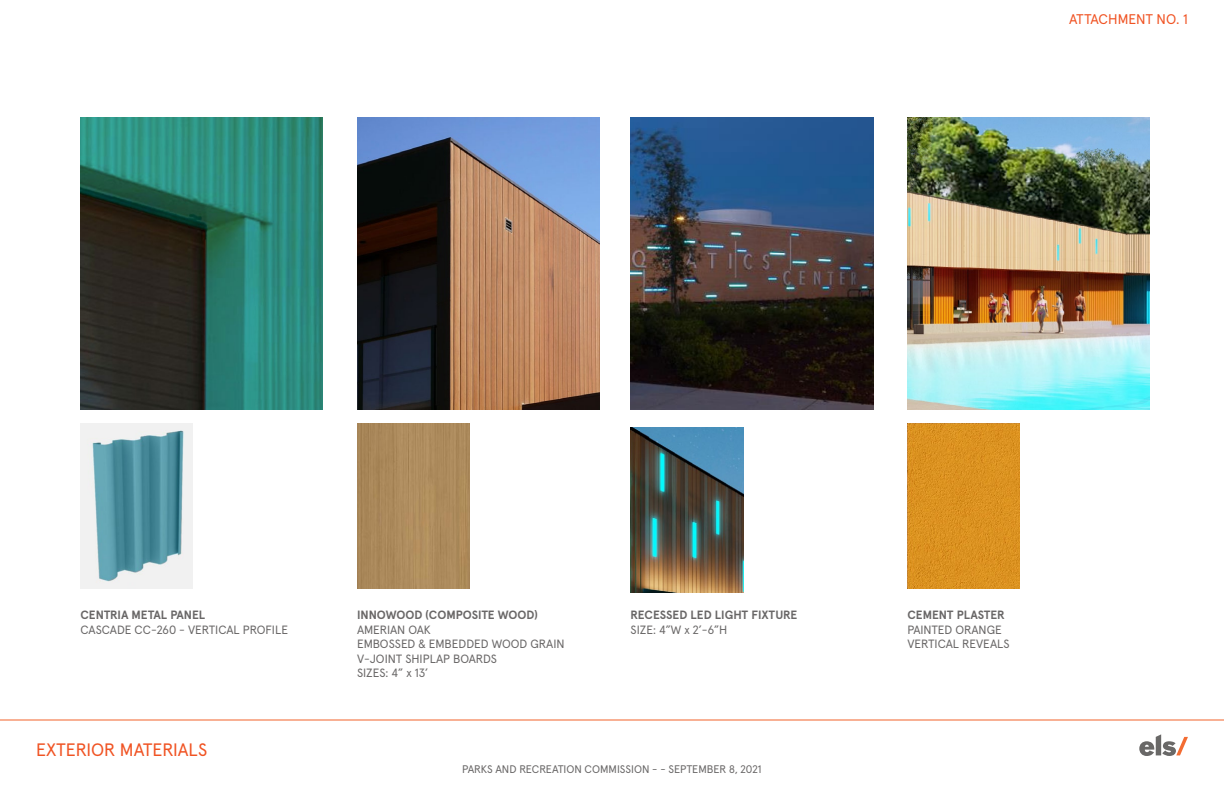
<style>
.page{position:relative;width:1224px;height:792px;background:#fff}
.page>*{position:absolute;margin:0;border:0;box-sizing:border-box;transform-origin:0 0}
.t1{font:18px "Apercu";letter-spacing:-.005em;color:#f05323}
.t2{font:14px "Apercu";letter-spacing:-.005em;color:#f05323}
.t3{font:12px/14.4px "Apercu";color:#696767}
.t4{font:700 12px "Apercu";letter-spacing:-.005em;color:#696767}
.t5{font:11px "Apercu";color:#696767}
</style>
<div class="page">
<img style="left:80px;top:118px;width:243px;height:291px">
<img style="left:80px;top:424px;width:113px;height:165px">
<img style="left:357px;top:118px;width:242px;height:291px">
<img style="left:357px;top:424px;width:113px;height:165px">
<img style="left:907px;top:424px;width:113px;height:165px">
<img style="left:631px;top:118px;width:242px;height:291px">
<img style="left:631px;top:427px;width:112px;height:165px">
<img style="left:907px;top:118px;width:243px;height:291px">
<hr style="left:0;top:720px;width:1224px;height:1px;background:#f2632a">
<svg style="left:1139px;top:734px;width:49px;height:22px"></svg>
<p class="t2" style="left:1069px;top:8px;width:120px">ATTACHMENT NO. 1</p>
<p class="t4" style="left:80px;top:606px;width:127px">CENTRIA METAL PANEL</p>
<p class="t3" style="left:80px;top:621px;width:209px">CASCADE CC-260 - VERTICAL PROFILE</p>
<h1 class="t1" style="left:36px;top:736px;width:173px">EXTERIOR MATERIALS</h1>
<p class="t4" style="left:357px;top:606px;width:182px">INNOWOOD (COMPOSITE WOOD)</p>
<p class="t3" style="left:357px;top:621px;width:209px">AMERIAN OAK<br>EMBOSSED &amp; EMBEDDED WOOD GRAIN<br>V-JOINT SHIPLAP BOARDS<br>SIZES: 4” x 13’</p>
<p class="t4" style="left:631px;top:606px;width:168px">RECESSED LED LIGHT FIXTURE</p>
<p class="t3" style="left:631px;top:621px;width:98px">SIZE: 4”W x 2’-6”H</p>
<p class="t5" style="left:462px;top:760px;width:301px">PARKS AND RECREATION COMMISSION - - SEPTEMBER 8, 2021</p>
<p class="t4" style="left:907px;top:606px;width:99px">CEMENT PLASTER</p>
<p class="t3" style="left:907px;top:621px;width:104px">PAINTED ORANGE<br>VERTICAL REVEALS</p>
</div>
